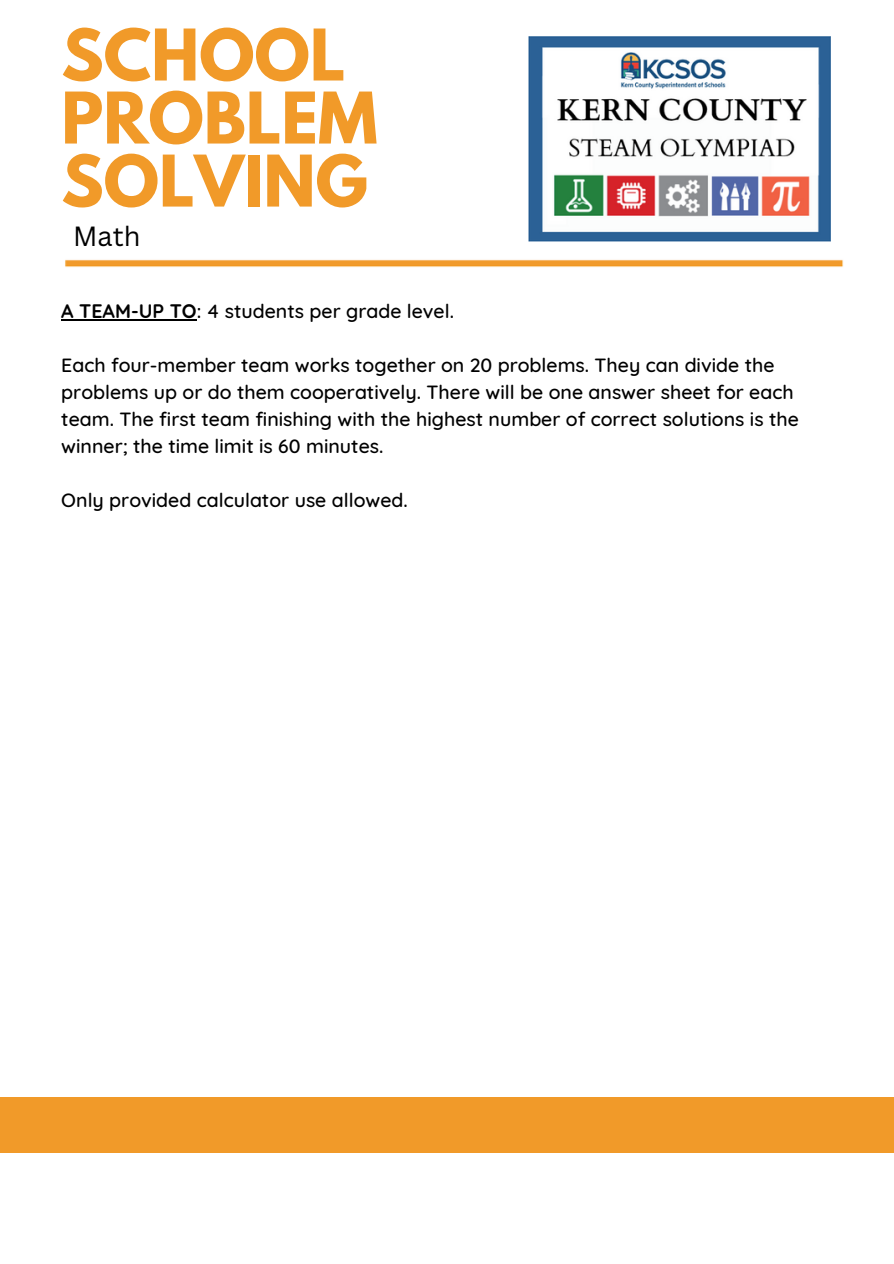
<style>
.page{position:relative;width:894px;height:1264px;background:#fff}
.page>*{position:absolute;margin:0;border:0;box-sizing:border-box;transform-origin:0 0}
.t1{font:700 63px/63px "League Spartan";color:#f19a29}
.t2{font:27px "Canva Sans";color:#000}
.t3{font:500 19.5px/27px "Quicksand";color:#000}
.s1{font-weight:700}
</style>
<div class="page">
<img style="left:65px;top:240px;width:779px;height:27px">
<div style="left:513px;top:49px;width:268px;height:192px;background:#fff"></div>
<img style="left:528px;top:37px;width:301px;height:204px">
<hr style="left:61px;top:319px;width:136px;height:1px;background:#000">
<div style="left:0;top:1097px;width:893px;height:55px;background:#f19a29"></div>
<h2 class="t1" style="left:61px;top:32px;width:318px">SCHOOL<br>PROBLEM<br>SOLVING</h2>
<p class="t2" style="left:73px;top:217px;width:69px">Math</p>
<p class="t3" style="left:61px;top:297px;width:394px"><span class="s1">A TEAM-UP TO</span>: 4 students per grade level.</p>
<p class="t3" style="left:61px;top:351px;width:738px">Each four-member team works together on 20 problems. They can divide the problems up or do them cooperatively. There will be one answer sheet for each team. The first team finishing with the highest number of correct solutions is the winner; the time limit is 60 minutes.</p>
<p class="t3" style="left:61px;top:486px;width:348px">Only provided calculator use allowed.</p>
</div>
